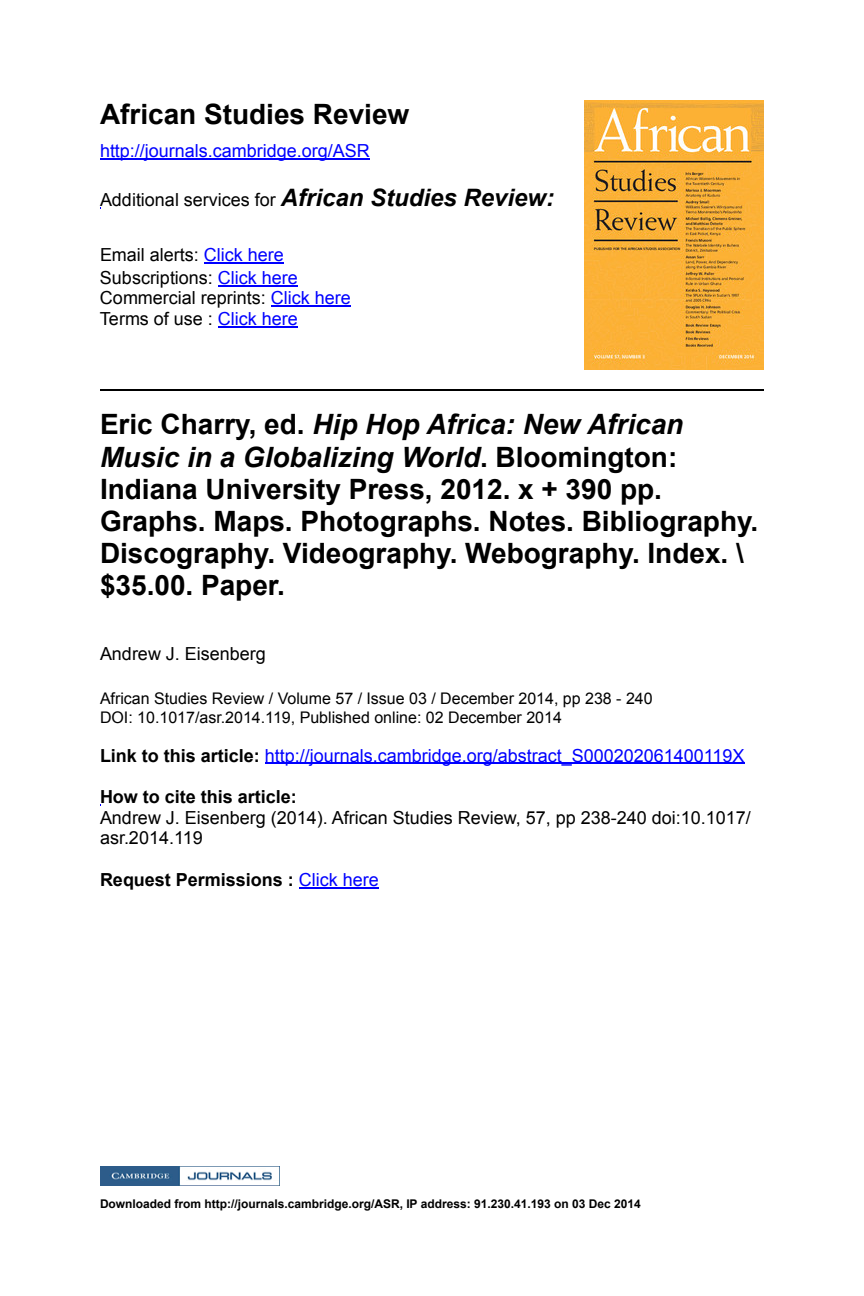
<style>
.page{position:relative;width:864px;height:1296px;background:#fff}
.page>*{position:absolute;margin:0;border:0;box-sizing:border-box;transform-origin:0 0}
.t1{font:700 28px/32.2px "Arial";color:#000}
.t2{font:18px/20.6px "Arial";color:#000}
.t3{font:18px "Arial";color:#00f}
.t4{font:700 18px "Arial";color:#000}
.t5{font:16px/19px "Arial";color:#000}
.t6{font:700 12px "Arial";color:#000}
.s1{font-weight:700;font-style:italic;font-size:24px}
.s2{color:#00f}
.s3{font-style:italic}
.s4{font-weight:700;color:#000}
.s5{font-weight:400;color:#00f}
</style>
<div class="page">
<hr style="left:100px;top:158px;width:270px;height:1px;background:#00f">
<hr style="left:204px;top:263px;width:80px;height:1px;background:#00f">
<hr style="left:218px;top:285px;width:80px;height:1px;background:#00f">
<hr style="left:271px;top:306px;width:80px;height:1px;background:#00f">
<hr style="left:218px;top:326px;width:80px;height:2px;background:#00f">
<img style="left:584px;top:100px;width:180px;height:270px">
<hr style="left:100px;top:389px;width:664px;height:2px;background:#000">
<hr style="left:265px;top:763px;width:480px;height:1px;background:#00f">
<hr style="left:299px;top:887px;width:80px;height:1px;background:#00f">
<img style="left:100px;top:1166px;width:180px;height:20px">
<h1 class="t1" style="left:100px;top:99px;width:311px">African Studies Review</h1>
<p class="t3" style="left:100px;top:140px;width:271px">http://journals.cambridge.org/ASR</p>
<p class="t2" style="left:100px;top:190px;width:456px">Additional services for <span class="s1">African Studies Review:</span></p>
<p class="t2" style="left:100px;top:244px;width:199px;line-height:22.4px">Email alerts: <span class="s2">Click here<br></span>Subscriptions: <span class="s2">Click here</span></p>
<p class="t2" style="left:100px;top:288px;width:252px">Commercial reprints: <span class="s2">Click here<br></span>Terms of use : <span class="s2">Click here</span></p>
<p class="t1" style="left:100px;top:409px;width:660px">Eric Charry, ed. <span class="s3">Hip Hop Africa: New African Music in a Globalizing World</span>. Bloomington:<br>Indiana University Press, 2012. x + 390 pp.<br>Graphs. Maps. Photographs. Notes. Bibliography.<br>Discography. Videography. Webography. Index. \ $35.00. Paper.</p>
<p class="t2" style="left:100px;top:643px;width:167px">Andrew J. Eisenberg</p>
<p class="t5" style="left:100px;top:689px;width:554px">African Studies Review / Volume 57 / Issue 03 / December 2014, pp 238 - 240<br>DOI: 10.1017/asr.2014.119, Published online: 02 December 2014</p>
<p class="t3" style="left:100px;top:745px;width:646px"><span class="s4">Link to this article:</span> http://journals.cambridge.org/abstract_S000202061400119X</p>
<p class="t4" style="left:100px;top:787px;width:198px">How to cite this article:</p>
<p class="t2" style="left:100px;top:807px;width:652px">Andrew J. Eisenberg (2014). African Studies Review, 57, pp 238-240 doi:10.1017/ asr.2014.119</p>
<p class="t4" style="left:100px;top:869px;width:280px">Request Permissions : <span class="s5">Click here</span></p>
<p class="t6" style="left:100px;top:1197px;width:542px">Downloaded from http://journals.cambridge.org/ASR, IP address: 91.230.41.193 on 03 Dec 2014</p>
</div>
